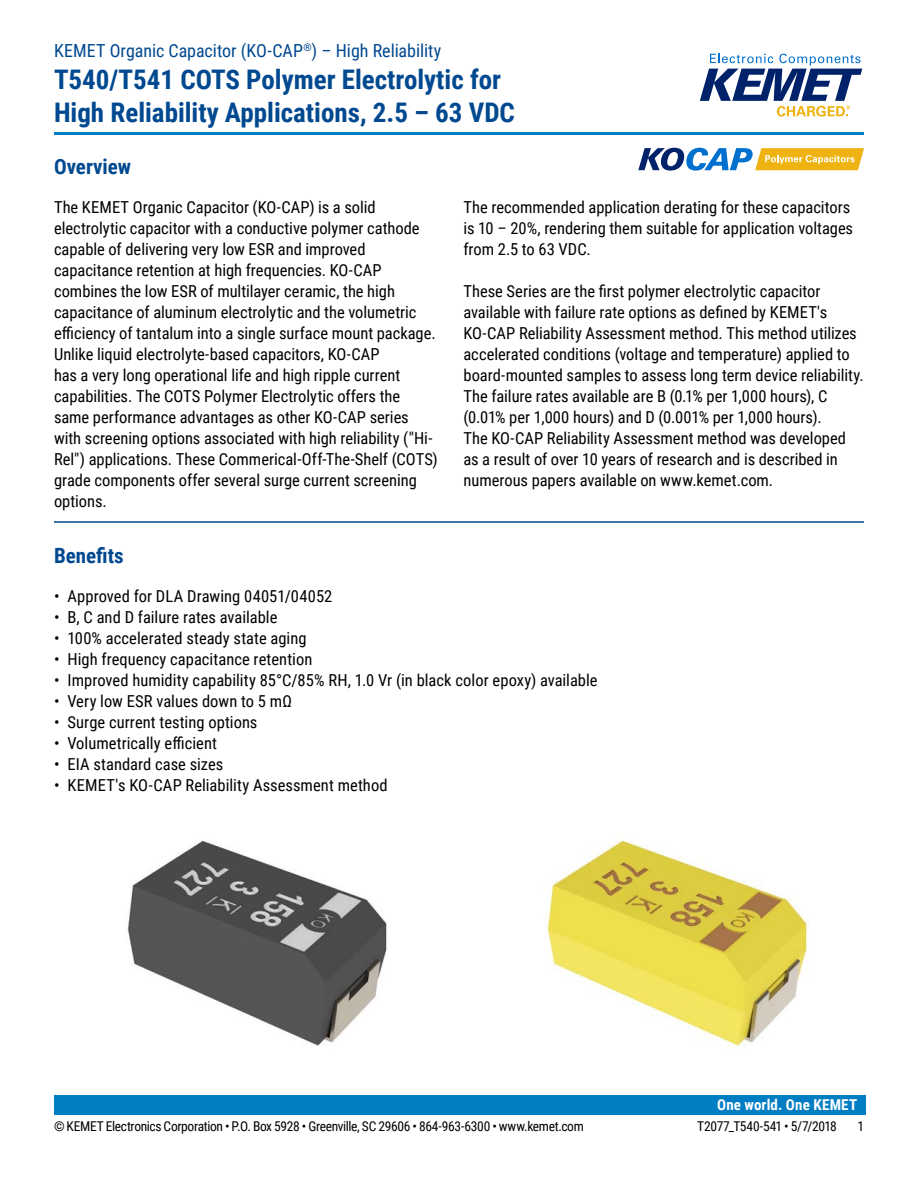
<style>
.page{position:relative;width:918px;height:1188px;background:#fff}
.page>*{position:absolute;margin:0;border:0;box-sizing:border-box;transform-origin:0 0}
.t1{font:700 27px/32.4px "Roboto Condensed";color:#004990}
.t2{font:700 21px "Roboto Condensed";color:#004990}
.t3{font:18px "Roboto Condensed";color:#004990}
.t4{font:16.5px/21px "Roboto Condensed";color:#000}
.t5{font:700 15px "Roboto Condensed";letter-spacing:.015em;color:#fff}
.t6{font:13.5px "Roboto Condensed";letter-spacing:-.025em;color:#000}
</style>
<div class="page">
<svg style="left:700px;top:54px;width:162px;height:63px"></svg>
<hr style="left:54px;top:132px;width:810px;height:3px;background:#007dc3">
<div style="left:54px;top:1095px;width:811px;height:20px;background:#007dc3"></div>
<hr style="left:54px;top:521px;width:810px;height:2px;background:#004990">
<img style="left:127px;top:840px;width:260px;height:206px">
<img style="left:546px;top:838px;width:263px;height:208px">
<svg style="left:638px;top:148px;width:226px;height:23px"></svg>
<p class="t3" style="left:54px;top:38px;width:389px">KEMET Organic Capacitor (KO-CAP<sup>®</sup>) – High Reliability</p>
<h1 class="t1" style="left:54px;top:63px;width:463px">T540/T541 COTS Polymer Electrolytic for<br>High Reliability Applications, 2.5 – 63 VDC</h1>
<p class="t2" style="left:54px;top:152px;width:79px">Overview</p>
<p class="t4" style="left:54px;top:196px;width:385px">The KEMET Organic Capacitor (KO-CAP) is a solid electrolytic capacitor with a conductive polymer cathode capable of delivering very low ESR and improved capacitance retention at high frequencies. KO-CAP combines the low ESR of multilayer ceramic, the high capacitance of aluminum electrolytic and the volumetric efficiency of tantalum into a single surface mount package.<br>Unlike liquid electrolyte-based capacitors, KO-CAP<br>has a very long operational life and high ripple current capabilities. The COTS Polymer Electrolytic offers the same performance advantages as other KO-CAP series with screening options associated with high reliability ("Hi-Rel") applications. These Commerical-Off-The-Shelf (COTS) grade components offer several surge current screening options.</p>
<p class="t4" style="left:463px;top:196px;width:391px">The recommended application derating for these capacitors is 10 – 20%, rendering them suitable for application voltages from 2.5 to 63 VDC.</p>
<p class="t4" style="left:463px;top:280px;width:402px">These Series are the first polymer electrolytic capacitor available with failure rate options as defined by KEMET's KO-CAP Reliability Assessment method. This method utilizes accelerated conditions (voltage and temperature) applied to board-mounted samples to assess long term device reliability.<br>The failure rates available are B (0.1% per 1,000 hours), C (0.01% per 1,000 hours) and D (0.001% per 1,000 hours).<br>The KO-CAP Reliability Assessment method was developed as a result of over 10 years of research and is described in numerous papers available on www.kemet.com.</p>
<p class="t2" style="left:54px;top:541px;width:71px">Benefits</p>
<p class="t4" style="left:54px;top:585px;width:280px">• Approved for DLA Drawing 04051/04052</p>
<p class="t4" style="left:54px;top:606px;width:225px">• B, C and D failure rates available</p>
<p class="t4" style="left:54px;top:627px;width:254px">• 100% accelerated steady state aging</p>
<p class="t4" style="left:54px;top:648px;width:260px">• High frequency capacitance retention</p>
<p class="t4" style="left:54px;top:669px;width:545px">• Improved humidity capability 85°C/85% RH, 1.0 Vr (in black color epoxy) available</p>
<p class="t4" style="left:54px;top:690px;width:240px">• Very low ESR values down to 5 mΩ</p>
<p class="t4" style="left:54px;top:711px;width:205px">• Surge current testing options</p>
<p class="t4" style="left:54px;top:732px;width:165px">• Volumetrically efficient</p>
<p class="t4" style="left:54px;top:753px;width:171px">• EIA standard case sizes</p>
<p class="t4" style="left:54px;top:774px;width:335px">• KEMET's KO-CAP Reliability Assessment method</p>
<p class="t5" style="left:717px;top:1094px;width:142px">One world. One KEMET</p>
<p class="t6" style="left:54px;top:1116px;width:531px">© KEMET Electronics Corporation • P.O. Box 5928 • Greenville, SC 29606 • 864-963-6300 • www.kemet.com</p>
<p class="t6" style="left:697px;top:1116px;width:141px">T2077_T540-541 • 5/7/2018</p>
<p class="t6" style="left:857px;top:1116px;width:8px">1</p>
</div>
